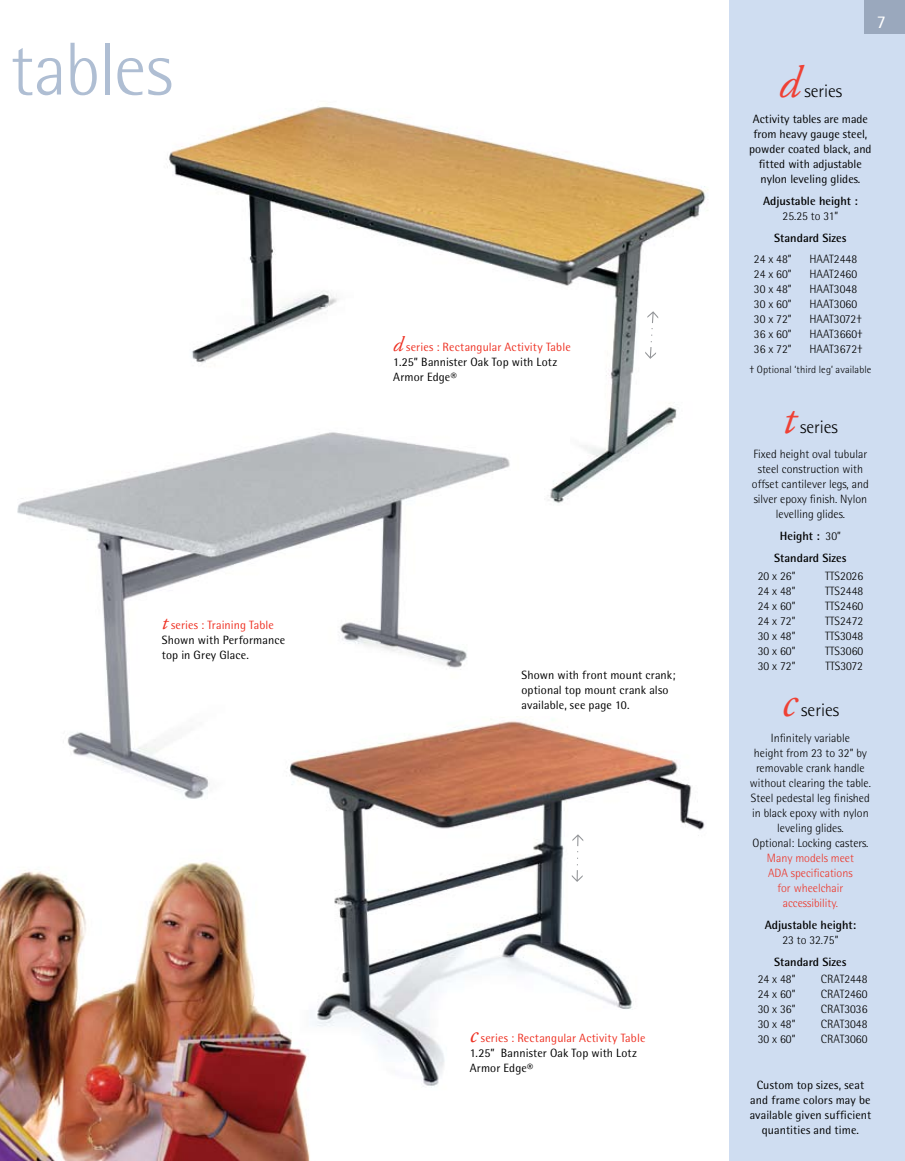
<style>
.page{position:relative;width:905px;height:1161px;background:#fff}
.page>*{position:absolute;margin:0;border:0;box-sizing:border-box;transform-origin:0 0}
.t1{font:300 75px "Rotis Semi Sans";letter-spacing:-.02em;color:#afbed3}
.t2{font:italic 45px "Adobe Garamond Pro";color:#ef4135}
.t3{font:300 18px "Rotis Semi Sans";color:#000}
.t4{font:18px "Rotis Semi Sans";color:#fff}
.t5{font:300 12px/15px "Rotis Semi Sans";color:#000;text-align:justify}
.t6{font:12px/15px "Rotis Semi Sans";letter-spacing:.005em;color:#000}
.t7{font:700 12px/21.8px "Rotis Semi Sans";color:#000;text-align:center}
.t8{font:300 12px/15px "Rotis Semi Sans";color:#ee3224;text-align:center}
.t9{font:300 10.5px "Rotis Semi Sans";letter-spacing:.01em;color:#000}
.s1{font-family:"Adobe Garamond Pro";font-style:italic;font-size:21px;color:#ee3224}
.s2{color:#ee3224}
.s3{font-family:"Adobe Garamond Pro";font-style:italic;font-size:24px;color:#ee3224}
.s4{font-weight:300}
</style>
<div class="page">
<div style="left:729px;top:0;width:175px;height:1161px;background:#cfddf1"></div>
<div style="left:864px;top:0;width:40px;height:34px;background:#9aa8bd"></div>
<img style="left:167px;top:106px;width:541px;height:397px">
<img style="left:17px;top:422px;width:508px;height:377px">
<img style="left:274px;top:716px;width:431px;height:372px">
<svg style="left:572px;top:834px;width:11px;height:18px"></svg>
<svg style="left:571px;top:858px;width:11px;height:24px"></svg>
<svg style="left:647px;top:311px;width:11px;height:18px"></svg>
<svg style="left:645px;top:335px;width:11px;height:24px"></svg>
<img style="left:0;top:834px;width:334px;height:327px">
<h1 class="t1" style="left:10px;top:26px;width:164px">tables</h1>
<p class="t6" style="left:162px;top:617px;width:125px"><span class="s1">t</span> <span class="s2">series : Training Table<br></span>Shown with Performance top in Grey Glace.</p>
<p class="t6" style="left:393px;top:340px;width:179px"><span class="s1">d</span> <span class="s2">series : Rectangular Activity Table<br></span>1.25” Bannister Oak Top with Lotz<br>Armor Edge®</p>
<p class="t6" style="left:521px;top:668px;width:155px">Shown with front mount crank; optional top mount crank also available, see page 10.</p>
<p class="t6" style="left:470px;top:1031px;width:177px"><span class="s3">c</span> <span class="s2">series : Rectangular Activity Table<br></span>1.25” Bannister Oak Top with Lotz<br>Armor Edge®</p>
<h3 class="t4" style="left:876px;top:11px;width:11px">7</h3>
<h2 class="t2" style="left:778px;top:56px;width:23px">d</h2>
<h3 class="t3" style="left:804px;top:81px;width:39px">series</h3>
<p class="t6" style="left:749px;top:112px;width:124px;text-align:center">Activity tables are made from heavy gauge steel, powder coated black, and fitted with adjustable nylon leveling glides.</p>
<p class="t7" style="left:763px;top:190px;width:96px">Adjustable height :</p>
<p class="t5" style="left:782px;top:209px;width:57px">25.25 to 31”</p>
<p class="t7" style="left:774px;top:227px;width:74px">Standard Sizes</p>
<p class="t5" style="left:754px;top:252px;width:39px">24 x 48” 24 x 60” 30 x 48” 30 x 60” 30 x 72” 36 x 60” 36 x 72”</p>
<p class="t5" style="left:809px;top:252px;width:55px;text-align:left">HAAT2448<br>HAAT2460<br>HAAT3048<br>HAAT3060<br>HAAT3072†<br>HAAT3660†<br>HAAT3672†</p>
<p class="t9" style="left:749px;top:364px;width:123px">† Optional ‘third leg’ available</p>
<h2 class="t2" style="left:783px;top:391px;width:14px">t</h2>
<h3 class="t3" style="left:800px;top:416px;width:39px">series</h3>
<p class="t5" style="left:752px;top:447px;width:118px;text-align:center">Fixed height oval tubular steel construction with offset cantilever legs, and silver epoxy finish. Nylon levelling glides.</p>
<p class="t7" style="left:774px;top:525px;width:74px">Height : <span class="s4">30”<br></span>Standard Sizes</p>
<p class="t5" style="left:757px;top:568px;width:39px">20 x 26” 24 x 48” 24 x 60” 24 x 72” 30 x 48” 30 x 60” 30 x 72”</p>
<p class="t5" style="left:825px;top:568px;width:40px">TTS2026<br>TTS2448<br>TTS2460<br>TTS2472<br>TTS3048<br>TTS3060<br>TTS3072</p>
<h2 class="t2" style="left:781px;top:675px;width:17px">c</h2>
<h3 class="t3" style="left:801px;top:700px;width:39px">series</h3>
<p class="t5" style="left:749px;top:730px;width:123px;text-align:center">Infinitely variable<br>height from 23 to 32” by removable crank handle without clearing the table.<br>Steel pedestal leg finished in black epoxy with nylon leveling glides.<br>Optional: Locking casters.</p>
<p class="t8" style="left:766px;top:850px;width:89px">Many models meet<br>ADA specifications for wheelchair accessibility.</p>
<p class="t7" style="left:764px;top:914px;width:93px">Adjustable height:</p>
<p class="t5" style="left:782px;top:932px;width:58px">23 to 32.75”</p>
<p class="t7" style="left:774px;top:951px;width:74px">Standard Sizes</p>
<p class="t5" style="left:757px;top:971px;width:39px">24 x 48” 24 x 60” 30 x 36” 30 x 48” 30 x 60”</p>
<p class="t5" style="left:820px;top:971px;width:48px">CRAT2448<br>CRAT2460<br>CRAT3036<br>CRAT3048<br>CRAT3060</p>
<p class="t6" style="left:749px;top:1077px;width:123px;text-align:center">Custom top sizes, seat and frame colors may be available given sufficient quantities and time.</p>
</div>
